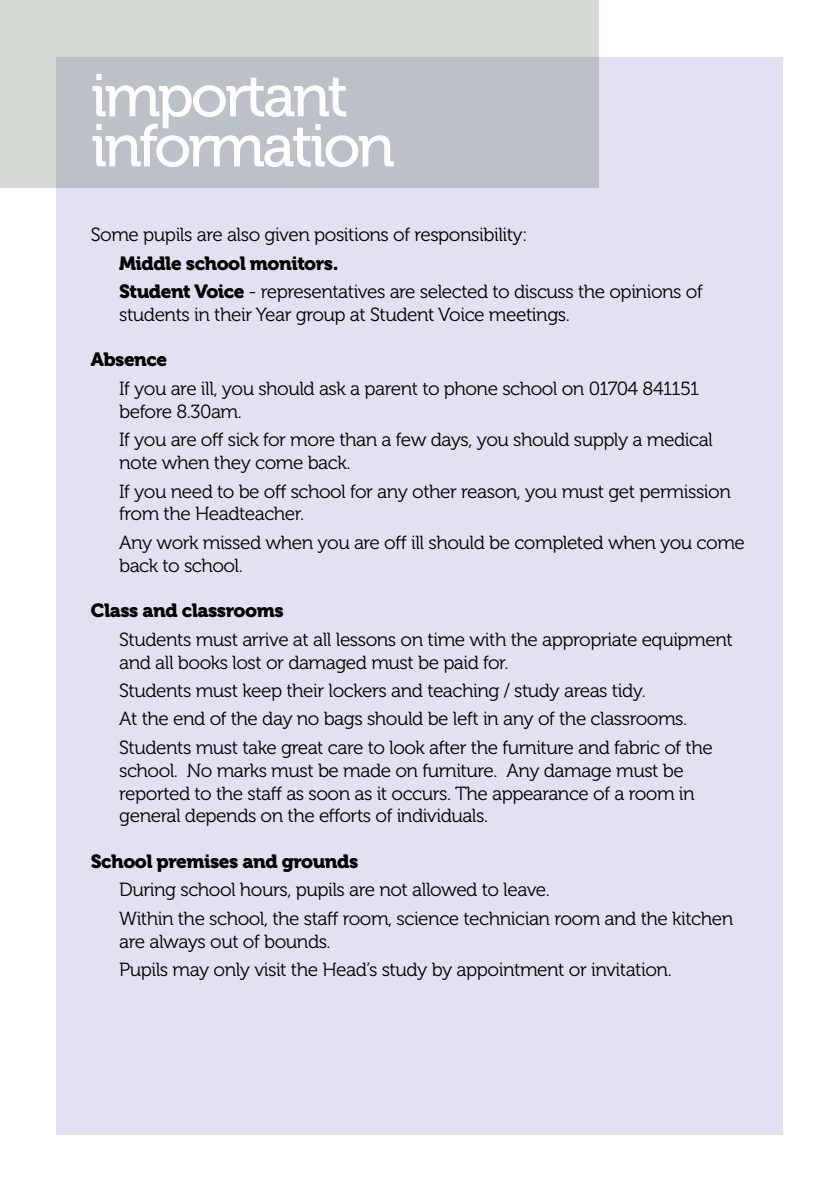
<style>
.page{position:relative;width:840px;height:1191px;background:#fff}
.page>*{position:absolute;margin:0;border:0;box-sizing:border-box;transform-origin:0 0}
.t1{font:60px/50px "Museo 500";letter-spacing:-.05em;color:#fff}
.t2{font:19px/22.8px "Museo 300";letter-spacing:-.025em;color:#000}
.t3{font:19px "Museo 900";letter-spacing:-.025em;color:#000}
.s1{font-family:"Museo 900"}
</style>
<div class="page">
<div style="left:57px;top:57px;width:725px;height:1077px;background:#e3e1f1"></div>
<svg style="left:0;top:0;width:598px;height:187px;background:#c4c9cb"></svg>
<h1 class="t1" style="left:91px;top:72px;width:305px">important information</h1>
<p class="t2" style="left:91px;top:223px;width:438px">Some pupils are also given positions of responsibility:</p>
<p class="t3" style="left:119px;top:252px;width:221px">Middle school monitors.</p>
<p class="t2" style="left:119px;top:280px;width:584px"><span class="s1">Student Voice</span> - representatives are selected to discuss the opinions of students in their Year group at Student Voice meetings.</p>
<p class="t3" style="left:91px;top:349px;width:78px">Absence</p>
<p class="t2" style="left:119px;top:377px;width:581px">If you are ill, you should ask a parent to phone school on 01704 841151 before 8.30am.</p>
<p class="t2" style="left:119px;top:429px;width:595px">If you are off sick for more than a few days, you should supply a medical note when they come back.</p>
<p class="t2" style="left:119px;top:480px;width:613px">If you need to be off school for any other reason, you must get permission from the Headteacher.</p>
<p class="t2" style="left:119px;top:531px;width:627px">Any work missed when you are off ill should be completed when you come back to school.</p>
<p class="t3" style="left:91px;top:600px;width:194px">Class and classrooms</p>
<p class="t2" style="left:119px;top:628px;width:615px">Students must arrive at all lessons on time with the appropriate equipment and all books lost or damaged must be paid for.</p>
<p class="t2" style="left:119px;top:676px;width:594px;line-height:28.4px">Students must keep their lockers and teaching / study areas tidy.<br>At the end of the day no bags should be left in any of the classrooms.<br>Students must take great care to look after the furniture and fabric of the</p>
<p class="t2" style="left:119px;top:759px;width:576px">school. No marks must be made on furniture. Any damage must be reported to the staff as soon as it occurs. The appearance of a room in general depends on the efforts of individuals.</p>
<p class="t3" style="left:91px;top:850px;width:269px">School premises and grounds</p>
<p class="t2" style="left:119px;top:876px;width:615px;line-height:28.4px">During school hours, pupils are not allowed to leave.<br>Within the school, the staff room, science technician room and the kitchen</p>
<p class="t2" style="left:119px;top:927px;width:554px;line-height:28.4px">are always out of bounds.<br>Pupils may only visit the Head’s study by appointment or invitation.</p>
</div>
